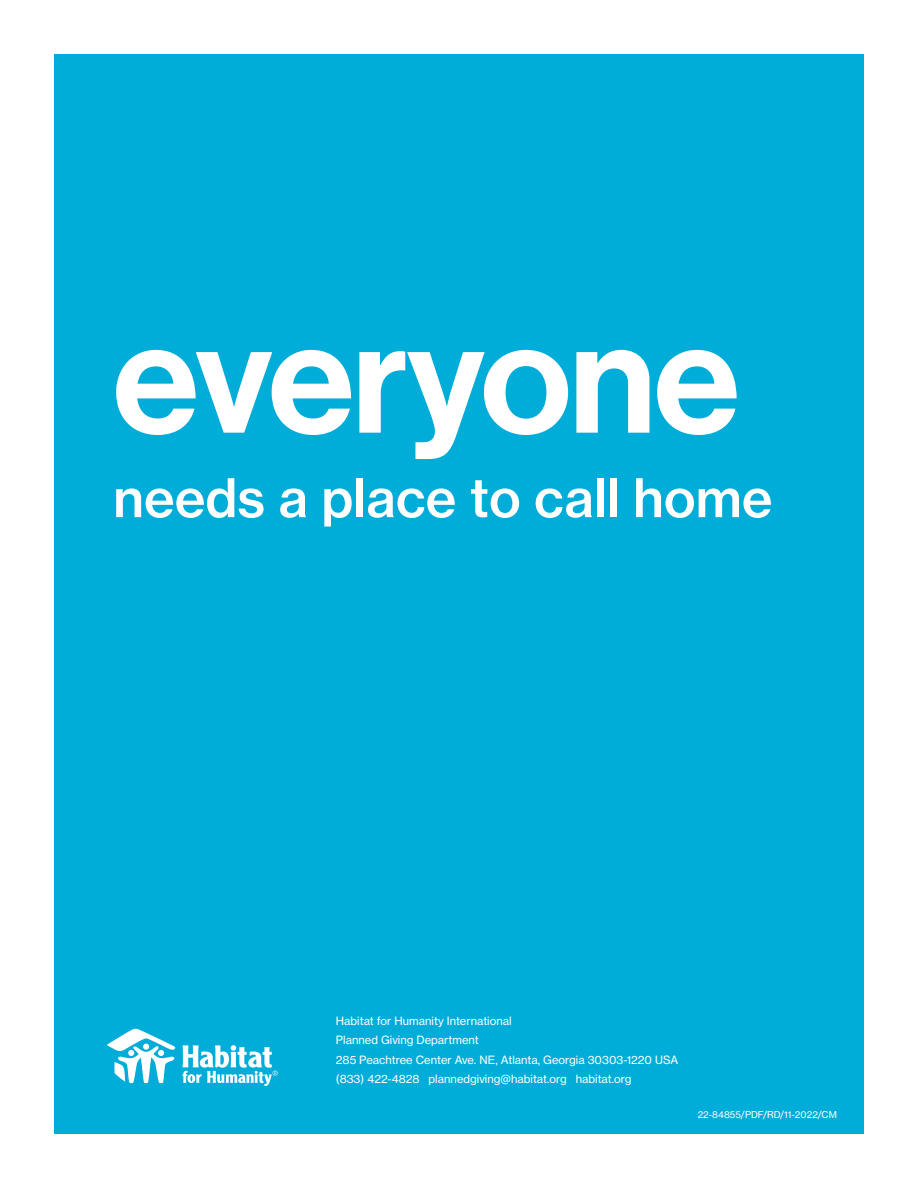
<style>
.page{position:relative;width:918px;height:1188px;background:#fff}
.page>*{position:absolute;margin:0;border:0;box-sizing:border-box;transform-origin:0 0}
.Main_head_-_Neue_Haa{font:157.05px "N Haas Grotesk DS Pro 65 Md";letter-spacing:-.01em;color:#fff}
.Callout_second_line{font:52.35px "N Haas Grotesk TX Pro 65 Md";color:#fff}
.Contact_bar{font:11.25px/19.5px "N Haas Grotesk TX Pro 55 Rg";color:#fff}
.Body_Small{font:9.3px "N Haas Grotesk TX Pro 55 Rg";color:#fff}
</style>
<div class="page">
<div style="left:54px;top:54px;width:810px;height:1080px;background:#00add8"></div>
<svg style="left:107px;top:1028px;width:69px;height:55px"></svg>
<svg style="left:182px;top:1045px;width:96px;height:41px"></svg>
<p class="Main_head_-_Neue_Haa" style="left:113px;top:287px;width:628px">everyone</p>
<p class="Callout_second_line" style="left:113px;top:465px;width:661px">needs a place to call home</p>
<p class="Contact_bar" style="left:336px;top:1011px;width:177px">Habitat for Humanity International<br>Planned Giving Department</p>
<p class="Contact_bar" style="left:336px;top:1050px;width:344px">285 Peachtree Center Ave. NE, Atlanta, Georgia 30303-1220 USA</p>
<p class="Contact_bar" style="left:336px;top:1069px;width:297px">(833) 422-4828 plannedgiving@habitat.org habitat.org</p>
<p class="Body_Small" style="left:698px;top:1109px;width:141px">22-84855/PDF/RD/11-2022/CM</p>
</div>
